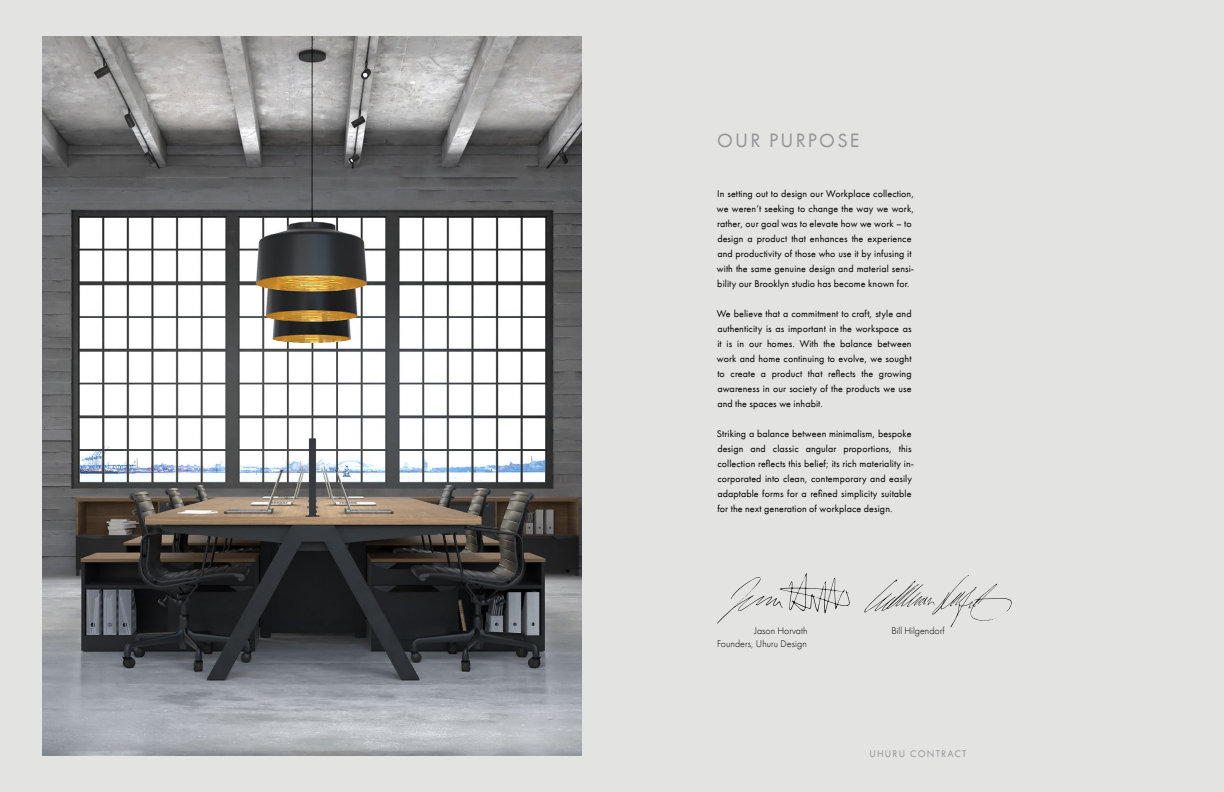
<style>
.page{position:relative;width:1224px;height:792px;background:#e3e3e1}
.page>*{position:absolute;margin:0;border:0;box-sizing:border-box;transform-origin:0 0}
.t1{font:20px "Futura PT Web";letter-spacing:.11em;color:#939598}
.t2{font:10px/15px "Futura PT Web";letter-spacing:.01em;color:#000}
.t3{font:300 10px "Futura PT Web";color:#000}
.t4{font:10px "Futura PT Web";letter-spacing:.12em;color:#939598}
</style>
<div class="page">
<svg style="left:717px;top:573px;width:133px;height:51px"></svg>
<svg style="left:864px;top:575px;width:148px;height:52px"></svg>
<img style="left:42px;top:36px;width:540px;height:720px">
<h1 class="t1" style="left:717px;top:129px;width:144px">OUR PURPOSE</h1>
<p class="t2" style="left:717px;top:186px;width:199px">In setting out to design our Workplace collection, we weren’t seeking to change the way we work, rather, our goal was to elevate how we work – to design a product that enhances the experience and productivity of those who use it by infusing it with the same genuine design and material sensi&shy;bility our Brooklyn studio has become known for.</p>
<p class="t2" style="left:717px;top:306px;width:196px;text-align:justify">We believe that a commitment to craft, style and authenticity is as important in the workspace as it is in our homes. With the balance between work and home continuing to evolve, we sought to create a product that reflects the growing awareness in our society of the products we use and the spaces we inhabit.</p>
<p class="t2" style="left:717px;top:426px;width:199px">Striking a balance between minimalism, bespoke design and classic angular proportions, this collection reflects this belief; its rich materiality in&shy;corporated into clean, contemporary and easily adaptable forms for a refined simplicity suitable for the next generation of workplace design.</p>
<p class="t3" style="left:754px;top:625px;width:55px">Jason Horvath</p>
<p class="t3" style="left:891px;top:625px;width:55px">Bill Hilgendorf</p>
<p class="t3" style="left:717px;top:638px;width:91px">Founders, Uhuru Design</p>
<p class="t4" style="left:869px;top:748px;width:99px">UHURU CONTRACT</p>
</div>
